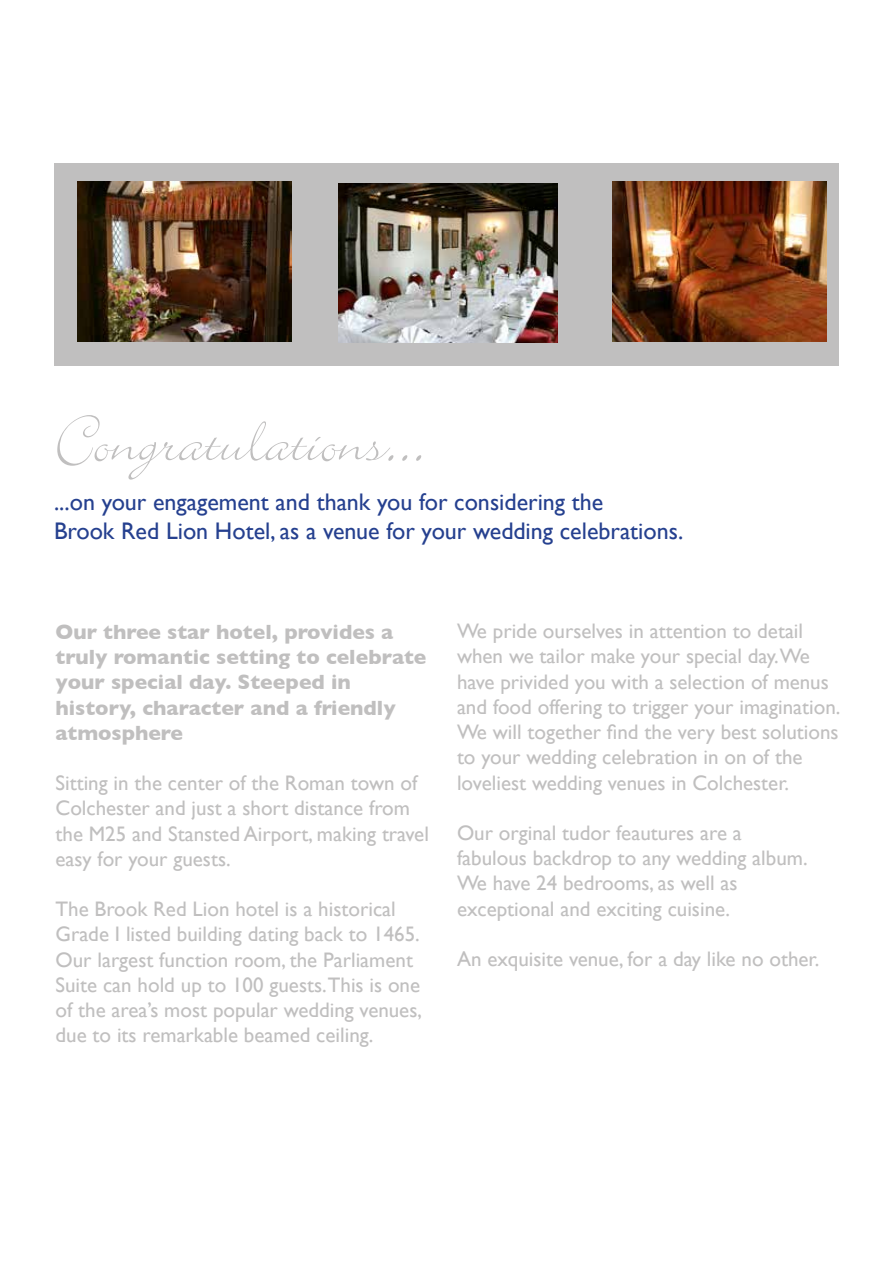
<style>
.page{position:relative;width:893px;height:1263px;background:#fff}
.page>*{position:absolute;margin:0;border:0;box-sizing:border-box;transform-origin:0 0}
.t1{font:72px "Bickley Script Plain";color:#c0bfbf}
.t2{font:24px/28.8px "Gill Sans";color:#25408f}
.t3{font:21px/25.2px "Gill Sans";color:#c0bfbf}
.t4{font:700 21px/25.2px "Gill Sans";color:#c0bfbf}
</style>
<div class="page">
<div style="left:54px;top:163px;width:785px;height:203px;background:#c0bfbf"></div>
<img style="left:77px;top:181px;width:215px;height:161px">
<img style="left:613px;top:181px;width:214px;height:161px">
<img style="left:338px;top:183px;width:220px;height:159px">
<h1 class="t1" style="left:54px;top:410px;width:375px">Congratulations...</h1>
<p class="t2" style="left:54px;top:488px;width:631px">...on your engagement and thank you for considering the<br>Brook Red Lion Hotel, as a venue for your wedding celebrations.</p>
<p class="t4" style="left:56px;top:619px;width:372px">Our three star hotel, provides a truly romantic setting to celebrate your special day. Steeped in history, character and a friendly atmosphere</p>
<p class="t3" style="left:56px;top:770px;width:375px">Sitting in the center of the Roman town of Colchester and just a short distance from the M25 and Stansted Airport, making travel easy for your guests.</p>
<p class="t3" style="left:56px;top:896px;width:368px">The Brook Red Lion hotel is a historical Grade I listed building dating back to 1465.<br>Our largest function room, the Parliament Suite can hold up to 100 guests.This is one of the area’s most popular wedding venues, due to its remarkable beamed ceiling.</p>
<p class="t3" style="left:457px;top:618px;width:385px">We pride ourselves in attention to detail when we tailor make your special day.We have privided you with a selection of menus and food offering to trigger your imagination.<br>We will together find the very best solutions to your wedding celebration in on of the loveliest wedding venues in Colchester.</p>
<p class="t3" style="left:457px;top:820px;width:352px">Our orginal tudor feautures are a fabulous backdrop to any wedding album.<br>We have 24 bedrooms, as well as exceptional and exciting cuisine.</p>
<p class="t3" style="left:457px;top:946px;width:364px">An exquisite venue, for a day like no other.</p>
</div>
